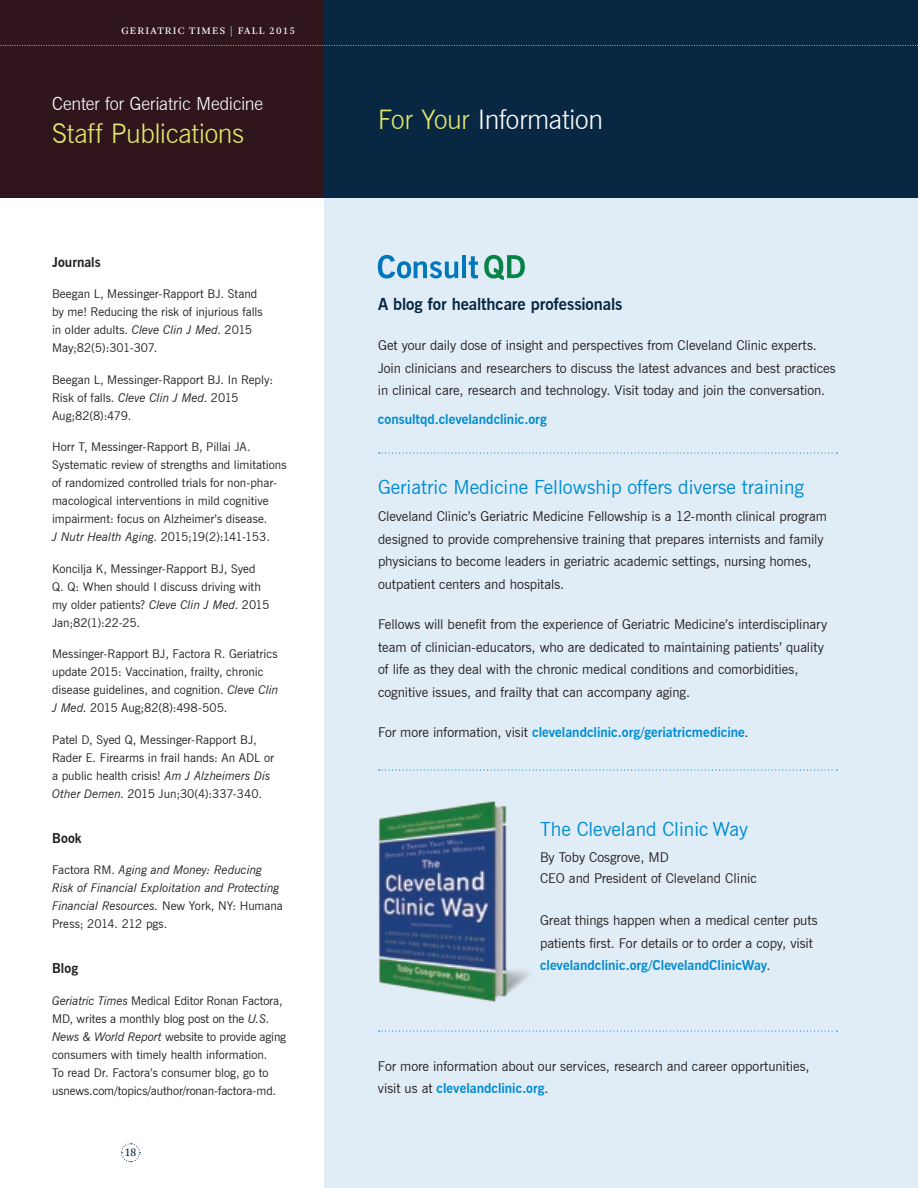
<style>
.page{position:relative;width:918px;height:1188px;background:#fff}
.page>*{position:absolute;margin:0;border:0;box-sizing:border-box;transform-origin:0 0}
.t1{font:300 27px "News Gothic BT";letter-spacing:-.015em;color:#fff}
.t2{font:300 27px "News Gothic BT";letter-spacing:-.01em;color:#e4e76b}
.t3{font:19.5px "News Gothic BT";color:#008cd2}
.t4{font:300 18px "News Gothic BT";letter-spacing:-.01em;color:#fff}
.t5{font:700 16.5px "News Gothic BT";letter-spacing:-.005em;color:#082742}
.t6{font:13.5px/22.5px "News Gothic BT";letter-spacing:-.005em;color:#231f20}
.t7{font:700 13.5px "News Gothic BT";color:#008cd2}
.t8{font:700 13.5px "News Gothic BT";letter-spacing:.005em;color:#231f20}
.t9{font:12px/18px "News Gothic BT";color:#231f20}
.t10{font:italic 12px/18px "News Gothic BT";letter-spacing:-.01em;color:#231f20}
.t11{font:12px "Arnhem Blond";color:#082742}
.t12{font:10.5px "Arnhem Blond";letter-spacing:.11em;color:#fff}
.s1{color:#6dcde3}
.s2{font-style:italic}
.s3{font-style:normal}
.s4{color:#e4e76b}
.s5{font-weight:400;color:#231f20}
.s6{font-weight:700;color:#008cd2}
</style>
<div class="page">
<div style="left:324px;top:162px;width:594px;height:1026px;background:#e1edf6"></div>
<div style="left:0;top:0;width:324px;height:198px;background:#31151c"></div>
<div style="left:324px;top:0;width:594px;height:198px;background:#082742"></div>
<svg style="left:0;top:45px;width:918px;height:1px"></svg>
<svg style="left:378px;top:255px;width:80px;height:24px"></svg>
<hr style="left:462px;top:255px;width:4px;height:23px;background:#0077bd">
<svg style="left:469px;top:256px;width:9px;height:22px"></svg>
<svg style="left:484px;top:255px;width:41px;height:25px"></svg>
<img style="left:378px;top:801px;width:151px;height:201px">
<svg style="left:379px;top:453px;width:458px;height:1px"></svg>
<svg style="left:379px;top:770px;width:458px;height:1px"></svg>
<svg style="left:379px;top:1030px;width:458px;height:2px"></svg>
<svg style="left:121px;top:1143px;width:20px;height:20px"></svg>
<p class="t12" style="left:122px;top:25px;width:24px">GERIATRIC</p>
<p class="t12" style="left:189px;top:25px;width:63px">TIMES <span class="s1">|</span> FALL</p>
<p class="t12" style="left:269px;top:25px;width:27px">2015</p>
<h3 class="t4" style="left:52px;top:93px;width:213px">Center for Geriatric Medicine</h3>
<h1 class="t2" style="left:52px;top:118px;width:193px">Staff Publications</h1>
<p class="t8" style="left:52px;top:254px;width:50px">Journals</p>
<p class="t9" style="left:52px;top:285px;width:212px">Beegan L, Messinger-Rapport BJ. Stand by me! Reducing the risk of injurious falls in older adults. <span class="s2">Cleve Clin J Med</span>. 2015<br>May;82(5):301-307.</p>
<p class="t9" style="left:52px;top:370px;width:222px">Beegan L, Messinger-Rapport BJ. In Reply:<br>Risk of falls. <span class="s2">Cleve Clin J Med</span>. 2015<br>Aug;82(8):479.</p>
<p class="t9" style="left:52px;top:438px;width:236px">Horr T, Messinger-Rapport B, Pillai JA.<br>Systematic review of strengths and limitations of randomized controlled trials for non-phar&shy;macological interventions in mild cognitive impairment: focus on Alzheimer’s disease.<br><span class="s2">J Nutr Health Aging</span>. 2015;19(2):141-153.</p>
<p class="t9" style="left:52px;top:559px;width:219px">Koncilja K, Messinger-Rapport BJ, Syed Q. Q: When should I discuss driving with my older patients? <span class="s2">Cleve Clin J Med</span>. 2015<br>Jan;82(1):22-25.</p>
<p class="t9" style="left:52px;top:645px;width:228px">Messinger-Rapport BJ, Factora R. Geriatrics update 2015: Vaccination, frailty, chronic disease guidelines, and cognition. <span class="s2">Cleve Clin J Med</span>. 2015 Aug;82(8):498-505.</p>
<p class="t9" style="left:52px;top:730px;width:223px">Patel D, Syed Q, Messinger-Rapport BJ, Rader E. Firearms in frail hands: An ADL or a public health crisis! <span class="s2">Am J Alzheimers Dis Other Demen</span>. 2015 Jun;30(4):337-340.</p>
<p class="t8" style="left:52px;top:830px;width:31px">Book</p>
<p class="t10" style="left:52px;top:861px;width:232px"><span class="s3">Factora RM.</span> Aging and Money: Reducing Risk of Financial Exploitation and Protecting Financial Resources. <span class="s3">New York, NY: Humana Press; 2014. 212 pgs.</span></p>
<p class="t8" style="left:52px;top:960px;width:27px">Blog</p>
<p class="t9" style="left:52px;top:991px;width:236px"><span class="s2">Geriatric Times</span> Medical Editor Ronan Factora, MD, writes a monthly blog post on the <span class="s2">U.S.<br>News &amp; World Report</span> website to provide aging consumers with timely health information.<br>To read Dr. Factora’s consumer blog, go to usnews.com/topics/author/ronan-factora-md.</p>
<p class="t11" style="left:124px;top:1146px;width:14px">18</p>
<h1 class="t1" style="left:378px;top:103px;width:227px"><span class="s4">For Your</span> Information</h1>
<h3 class="t5" style="left:378px;top:294px;width:246px">A blog for healthcare professionals</h3>
<p class="t6" style="left:378px;top:334px;width:459px">Get your daily dose of insight and perspectives from Cleveland Clinic experts.<br>Join clinicians and researchers to discuss the latest advances and best practices in clinical care, research and technology. Visit today and join the conversation.</p>
<p class="t7" style="left:378px;top:411px;width:170px">consultqd.clevelandclinic.org</p>
<h2 class="t3" style="left:378px;top:476px;width:428px">Geriatric Medicine Fellowship offers diverse training</h2>
<p class="t6" style="left:378px;top:505px;width:450px">Cleveland Clinic’s Geriatric Medicine Fellowship is a 12-month clinical program designed to provide comprehensive training that prepares internists and family physicians to become leaders in geriatric academic settings, nursing homes, outpatient centers and hospitals.</p>
<p class="t6" style="left:378px;top:613px;width:451px">Fellows will benefit from the experience of Geriatric Medicine’s interdisciplinary team of clinician-educators, who are dedicated to maintaining patients’ quality of life as they deal with the chronic medical conditions and comorbidities, cognitive issues, and frailty that can accompany aging.</p>
<p class="t7" style="left:378px;top:724px;width:372px"><span class="s5">For more information, visit</span> clevelandclinic.org/geriatricmedicine<span class="s5">.</span></p>
<h2 class="t3" style="left:540px;top:818px;width:210px">The Cleveland Clinic Way</h2>
<p class="t6" style="left:540px;top:846px;width:218px;line-height:21px">By Toby Cosgrove, MD<br>CEO and President of Cleveland Clinic</p>
<p class="t6" style="left:540px;top:909px;width:279px">Great things happen when a medical center puts patients first. For details or to order a copy, visit <span class="s6">clevelandclinic.org/ClevelandClinicWay</span>.</p>
<p class="t6" style="left:378px;top:1055px;width:433px">For more information about our services, research and career opportunities, visit us at <span class="s6">clevelandclinic.org</span>.</p>
</div>
